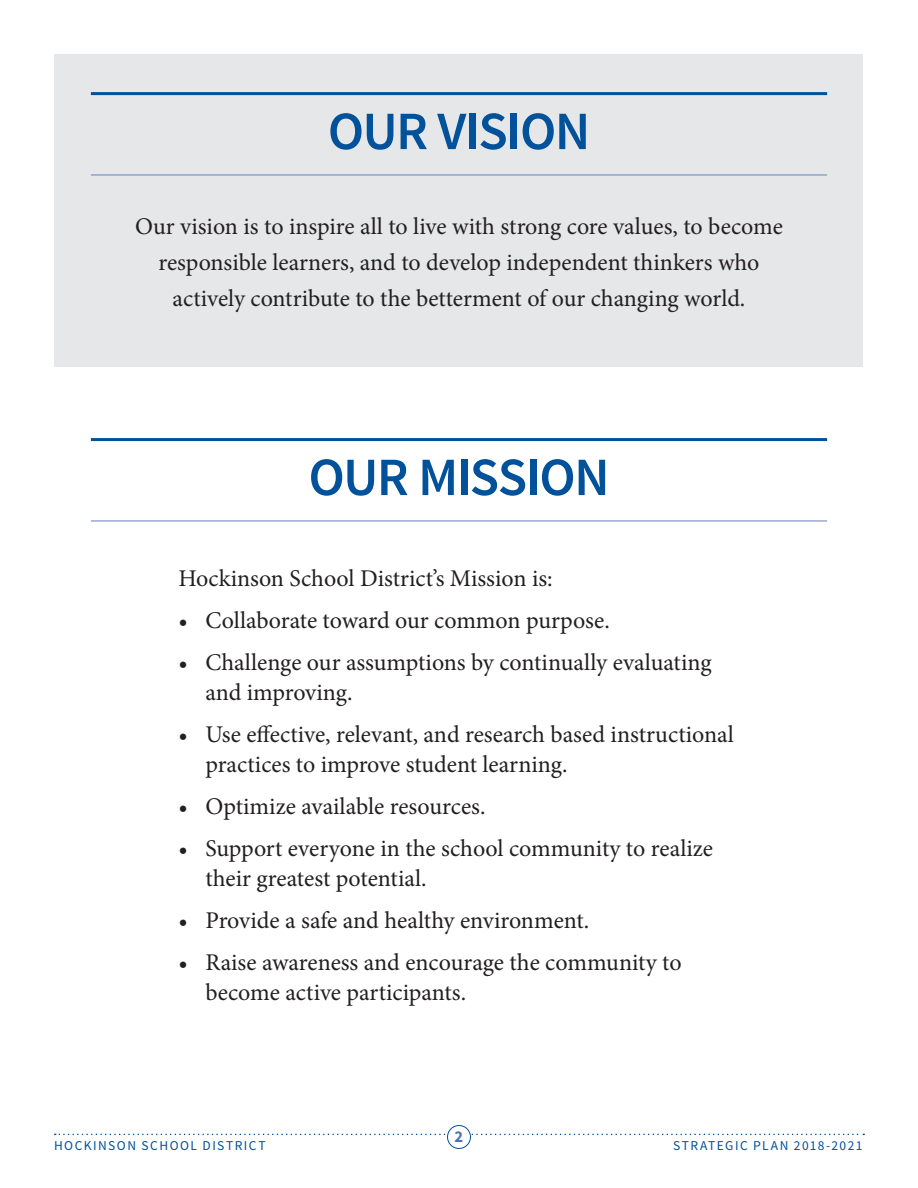
<style>
.page{position:relative;width:918px;height:1188px;background:#fff}
.page>*{position:absolute;margin:0;border:0;box-sizing:border-box;transform-origin:0 0}
.t1{font:600 54px "Source Sans Pro";letter-spacing:-.03em;color:#01519b}
.t2{font:24px/30px "Minion Pro";color:#231f20}
.t3{font:700 16.5px "Source Sans Pro";color:#4f73b2}
.t4{font:13.5px "Source Sans Pro";letter-spacing:.105em;color:#01519b}
</style>
<div class="page">
<svg style="left:55px;top:1134px;width:809px;height:1px"></svg>
<div style="left:448px;top:1126px;width:22px;height:22px;background:#fff;border-radius:50%"></div>
<div style="left:447px;top:1125px;width:24px;height:24px;border:1px solid #01519b;border-radius:50%"></div>
<div style="left:55px;top:55px;width:808px;height:312px;background:#e6e7e9"></div>
<hr style="left:91px;top:92px;width:736px;height:3px;background:#01519b">
<hr style="left:91px;top:175px;width:736px;height:1px;background:#6781bb">
<hr style="left:91px;top:438px;width:736px;height:3px;background:#01519b">
<hr style="left:91px;top:521px;width:736px;height:1px;background:#6781bb">
<p class="t1" style="left:328px;top:97px;width:264px">OUR VISION</p>
<p class="t2" style="left:135px;top:208px;width:649px;line-height:36px;text-align:center">Our vision is to inspire all to live with strong core values, to become responsible learners, and to develop independent thinkers who actively contribute to the betterment of our changing world.</p>
<p class="t1" style="left:308px;top:443px;width:303px">OUR MISSION</p>
<p class="t2" style="left:178px;top:564px;width:376px">Hockinson School District’s Mission is:</p>
<p class="t2" style="left:178px;top:606px;width:433px">• Collaborate toward our common purpose.</p>
<p class="t2" style="left:205px;top:648px;width:508px;text-indent:-27px">• Challenge our assumptions by continually evaluating and improving.</p>
<p class="t2" style="left:205px;top:720px;width:530px;text-indent:-27px">• Use effective, relevant, and research based instructional practices to improve student learning.</p>
<p class="t2" style="left:178px;top:792px;width:309px">• Optimize available resources.</p>
<p class="t2" style="left:205px;top:834px;width:509px;text-indent:-27px">• Support everyone in the school community to realize their greatest potential.</p>
<p class="t2" style="left:178px;top:906px;width:412px">• Provide a safe and healthy environment.</p>
<p class="t2" style="left:205px;top:948px;width:478px;text-indent:-27px">• Raise awareness and encourage the community to become active participants.</p>
<p class="t3" style="left:455px;top:1126px;width:10px">2</p>
<p class="t4" style="left:54px;top:1137px;width:213px">HOCKINSON SCHOOL DISTRICT</p>
<p class="t4" style="left:673px;top:1137px;width:191px">STRATEGIC PLAN 2018-2021</p>
</div>
